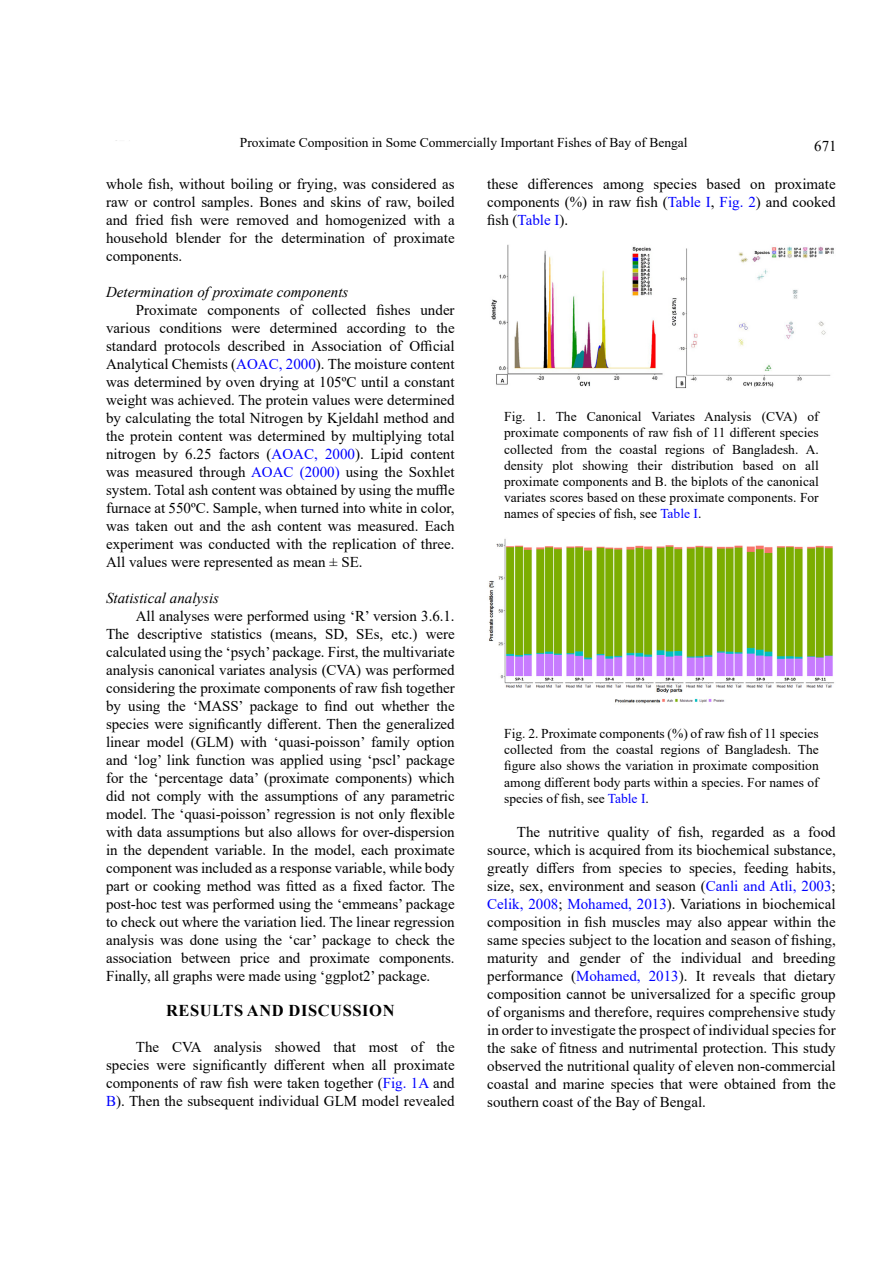
<style>
.page{position:relative;width:893px;height:1263px;background:#fff}
.page>*{position:absolute;margin:0;border:0;box-sizing:border-box;transform-origin:0 0}
.t1{font:700 16.5px "Times New Roman";letter-spacing:.035em;color:#000}
.t2{font:15px/18px "Times New Roman";color:#000;text-align:justify}
.t3{font:italic 15px "Times New Roman";color:#000}
.t4{font:13.5px/16.2px "Times New Roman";color:#000;text-align:justify}
.s1{color:#00f}
</style>
<div class="page">
<img style="left:491px;top:244px;width:343px;height:145px">
<img style="left:489px;top:539px;width:345px;height:165px">
<p class="t4" style="left:240px;top:134px;width:449px">Proximate Composition in Some Commercially Important Fishes of Bay of Bengal</p>
<p class="t2" style="left:814px;top:137px;width:24px">671</p>
<p class="t2" style="left:106px;top:174px;width:350px">whole fish, without boiling or frying, was considered as raw or control samples. Bones and skins of raw, boiled and fried fish were removed and homogenized with a household blender for the determination of proximate components.</p>
<p class="t3" style="left:106px;top:282px;width:244px">Determination of proximate components</p>
<p class="t2" style="left:106px;top:300px;width:350px;text-indent:30px">Proximate components of collected fishes under various conditions were determined according to the standard protocols described in Association of Official Analytical Chemists (<span class="s1">AOAC, 2000</span>). The moisture content was determined by oven drying at 105ºC until a constant weight was achieved. The protein values were determined by calculating the total Nitrogen by Kjeldahl method and the protein content was determined by multiplying total nitrogen by 6.25 factors (<span class="s1">AOAC, 2000</span>). Lipid content was measured through <span class="s1">AOAC (2000)</span> using the Soxhlet system. Total ash content was obtained by using the muffle furnace at 550ºC. Sample, when turned into white in color, was taken out and the ash content was measured. Each experiment was conducted with the replication of three.<br>All values were represented as mean ± SE.</p>
<p class="t3" style="left:106px;top:588px;width:114px">Statistical analysis</p>
<p class="t2" style="left:106px;top:606px;width:350px;text-indent:30px">All analyses were performed using ‘R’ version 3.6.1.<br>The descriptive statistics (means, SD, SEs, etc.) were calculated using the ‘psych’ package. First, the multivariate analysis canonical variates analysis (CVA) was performed considering the proximate components of raw fish together by using the ‘MASS’ package to find out whether the species were significantly different. Then the generalized linear model (GLM) with ‘quasi-poisson’ family option and ‘log’ link function was applied using ‘pscl’ package for the ‘percentage data’ (proximate components) which did not comply with the assumptions of any parametric model. The ‘quasi-poisson’ regression is not only flexible with data assumptions but also allows for over-dispersion in the dependent variable. In the model, each proximate component was included as a response variable, while body part or cooking method was fitted as a fixed factor. The post-hoc test was performed using the ‘emmeans’ package to check out where the variation lied. The linear regression analysis was done using the ‘car’ package to check the association between price and proximate components.<br>Finally, all graphs were made using ‘ggplot2’ package.</p>
<p class="t1" style="left:166px;top:998px;width:230px">RESULTS AND DISCUSSION</p>
<p class="t2" style="left:106px;top:1037px;width:350px;text-indent:30px">The CVA analysis showed that most of the species were significantly different when all proximate components of raw fish were taken together (<span class="s1">Fig. 1A</span> and <span class="s1">B</span>). Then the subsequent individual GLM model revealed</p>
<p class="t2" style="left:487px;top:174px;width:350px">these differences among species based on proximate components (%) in raw fish (<span class="s1">Table I</span>, <span class="s1">Fig. 2</span>) and cooked fish (<span class="s1">Table I</span>).</p>
<p class="t4" style="left:504px;top:408px;width:316px">Fig. 1. The Canonical Variates Analysis (CVA) of proximate components of raw fish of 11 different species collected from the coastal regions of Bangladesh. A. density plot showing their distribution based on all proximate components and B. the biplots of the canonical variates scores based on these proximate components. For names of species of fish, see <span class="s1">Table I</span>.</p>
<p class="t4" style="left:504px;top:725px;width:316px">Fig. 2. Proximate components (%) of raw fish of 11 species collected from the coastal regions of Bangladesh. The figure also shows the variation in proximate composition among different body parts within a species. For names of species of fish, see <span class="s1">Table I</span>.</p>
<p class="t2" style="left:487px;top:822px;width:350px;text-indent:30px">The nutritive quality of fish, regarded as a food source, which is acquired from its biochemical substance, greatly differs from species to species, feeding habits, size, sex, environment and season (<span class="s1">Canli and Atli, 2003</span>; <span class="s1">Celik, 2008</span>; <span class="s1">Mohamed, 2013</span>). Variations in biochemical composition in fish muscles may also appear within the same species subject to the location and season of fishing, maturity and gender of the individual and breeding performance (<span class="s1">Mohamed, 2013</span>). It reveals that dietary composition cannot be universalized for a specific group of organisms and therefore, requires comprehensive study in order to investigate the prospect of individual species for the sake of fitness and nutrimental protection. This study observed the nutritional quality of eleven non-commercial coastal and marine species that were obtained from the southern coast of the Bay of Bengal.</p>
</div>
